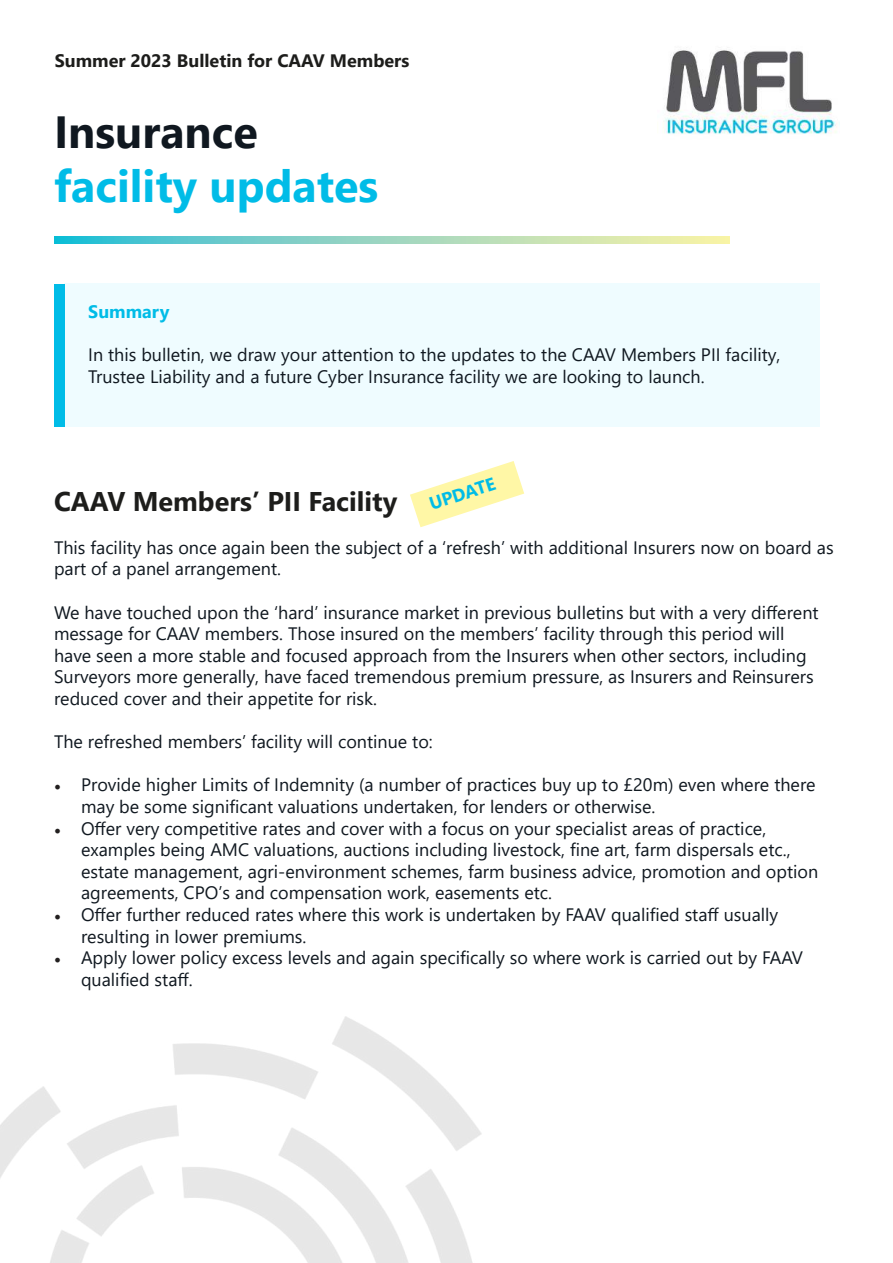
<style>
.page{position:relative;width:893px;height:1263px;background:#fff}
.page>*{position:absolute;margin:0;border:0;box-sizing:border-box;transform-origin:0 0}
.t1{font:700 45px "Segoe UI";color:#00bce7}
.t2{font:700 45px "Segoe UI";color:#101820}
.t3{font:700 27px "Segoe UI";color:#1d1d1b}
.t4{font:18px/21.6px "Segoe UI";color:#101820}
.t5{font:700 18px "Segoe UI";color:#1d1d1b}
.t6{font:700 18px "Segoe UI";color:#00bce7}
.s1{font-family:"Minion Pro";color:#221f1f}
</style>
<div class="page">
<img style="left:0;top:1016px;width:482px;height:247px">
<img style="left:663px;top:50px;width:174px;height:84px">
<div style="left:65px;top:284px;width:755px;height:143px;background:#effcff"></div>
<div style="left:55px;top:284px;width:10px;height:142px;background:#00bce7"></div>
<img style="left:54px;top:236px;width:675px;height:8px">
<svg style="left:410px;top:461px;width:114px;height:66px"></svg>
<p class="t5" style="left:55px;top:54px;width:356px">Summer 2023 Bulletin for CAAV Members</p>
<h1 class="t2" style="left:54px;top:114px;width:205px">Insurance</h1>
<h1 class="t1" style="left:54px;top:168px;width:326px">facility updates</h1>
<p class="t6" style="left:88px;top:304px;width:83px">Summary</p>
<p class="t4" style="left:88px;top:345px;width:694px">In this bulletin, we draw your attention to the updates to the CAAV Members PII facility,<br>Trustee Liability and a future Cyber Insurance facility we are looking to launch.</p>
<p class="t6" style="left:427px;top:497px;width:70px;rotate:-18deg">UPDATE</p>
<h2 class="t3" style="left:54px;top:490px;width:345px">CAAV Members’ PII Facility</h2>
<p class="t4" style="left:54px;top:538px;width:781px">This facility has once again been the subject of a ‘refresh’ with additional Insurers now on board as part of a panel arrangement.</p>
<p class="t4" style="left:54px;top:600px;width:766px">We have touched upon the ‘hard’ insurance market in previous bulletins but with a very di昀昀erent message for CAAV members. Those insured on the members’ facility through this period will have seen a more stable and focused approach from the Insurers when other sectors, including Surveyors more generally, have faced tremendous premium pressure, as Insurers and Reinsurers reduced cover and their appetite for risk.</p>
<p class="t4" style="left:54px;top:733px;width:380px">The refreshed members’ facility will continue to:</p>
<p class="t4" style="left:81px;top:776px;width:736px;text-indent:-27px"><span class="s1">•</span> Provide higher Limits of Indemnity (a number of practices buy up to £20m) even where there may be some signi昀椀cant valuations undertaken, for lenders or otherwise.</p>
<p class="t4" style="left:81px;top:816px;width:739px;text-indent:-27px"><span class="s1">•</span> O昀昀er very competitive rates and cover with a focus on your specialist areas of practice, examples being AMC valuations, auctions including livestock, 昀椀ne art, farm dispersals etc., estate management, agri-environment schemes, farm business advice, promotion and option agreements, CPO’s and compensation work, easements etc.</p>
<p class="t4" style="left:81px;top:902px;width:699px;text-indent:-27px"><span class="s1">•</span> O昀昀er further reduced rates where this work is undertaken by FAAV quali昀椀ed sta昀昀 usually resulting in lower premiums.</p>
<p class="t4" style="left:81px;top:945px;width:723px;text-indent:-27px"><span class="s1">•</span> Apply lower policy excess levels and again speci昀椀cally so where work is carried out by FAAV quali昀椀ed sta昀昀.</p>
</div>
